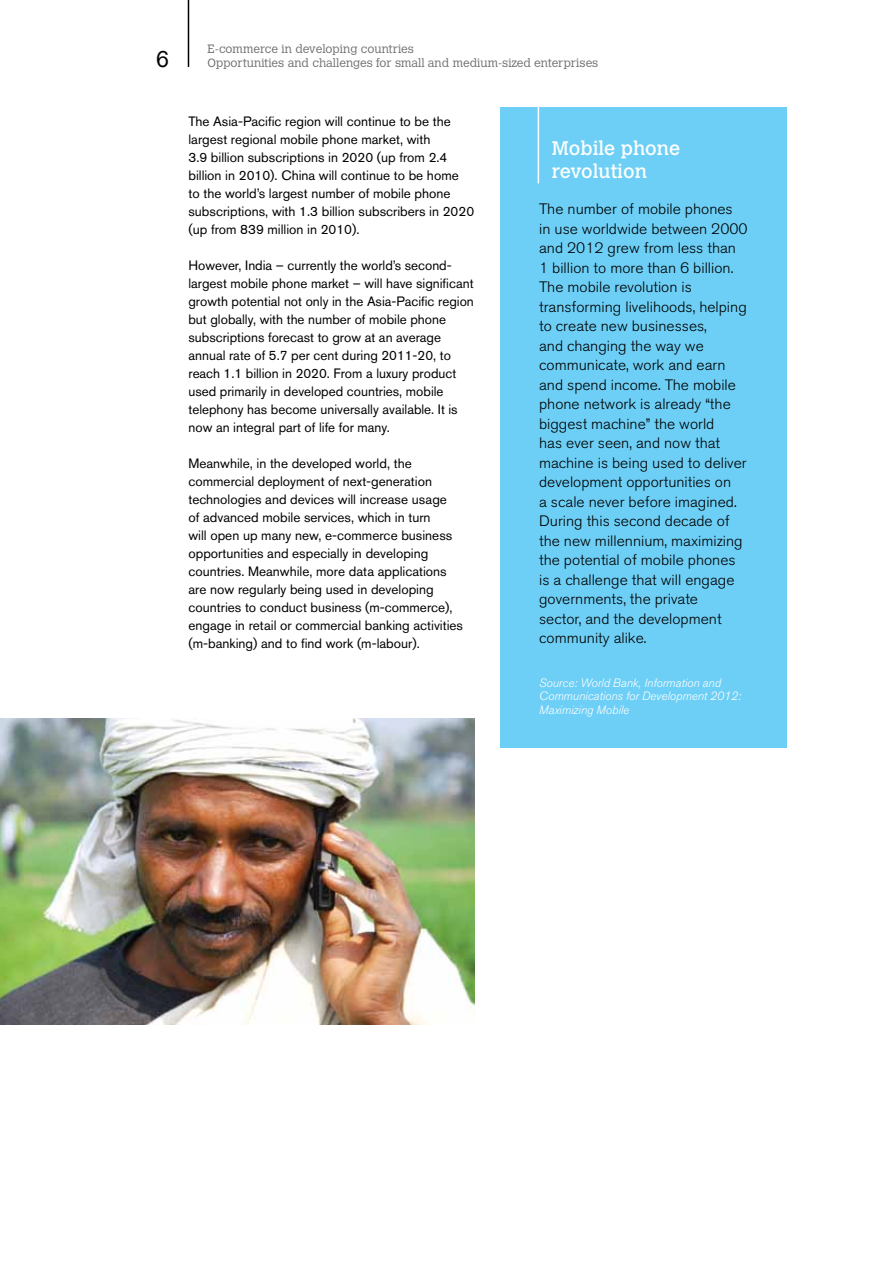
<style>
.page{position:relative;width:893px;height:1263px;background:#fff}
.page>*{position:absolute;margin:0;border:0;box-sizing:border-box;transform-origin:0 0}
.t1{font:300 22.5px "Calvert MT Std";color:#000}
.t2{font:19.5px/22.5px "Calvert MT Std";color:#fff}
.t3{font:300 15px/19.5px "Akzidenz Grotesk BE";color:#000;scale:1.04 1}
.t4{font:13.5px/18px "Akzidenz Grotesk BE";color:#000}
.t5{font:300 12px/14.4px "Calvert MT Std";color:#6d6e71}
.t6{font:italic 300 12px/13.5px "Akzidenz Grotesk BE";color:#fff}
</style>
<div class="page">
<hr style="left:188px;top:0;width:1px;height:67px;background:#000">
<div style="left:501px;top:107px;width:286px;height:641px;background:#6dcff6"></div>
<hr style="left:538px;top:90px;width:1px;height:93px;background:#fff">
<img style="left:0;top:719px;width:474px;height:306px">
<h1 class="t1" style="left:156px;top:46px;width:14px">6</h1>
<p class="t5" style="left:208px;top:41px;width:392px">E-commerce in developing countries<br>Opportunities and challenges for small and medium-sized enterprises</p>
<p class="t4" style="left:188px;top:112px;width:287px">The Asia-Pacific region will continue to be the largest regional mobile phone market, with<br>3.9 billion subscriptions in 2020 (up from 2.4 billion in 2010). China will continue to be home<br>to the world’s largest number of mobile phone subscriptions, with 1.3 billion subscribers in 2020 (up from 839 million in 2010).</p>
<p class="t4" style="left:188px;top:256px;width:287px">However, India – currently the world’s second&shy;largest mobile phone market – will have significant growth potential not only in the Asia-Pacific region but globally, with the number of mobile phone subscriptions forecast to grow at an average annual rate of 5.7 per cent during 2011-20, to reach 1.1 billion in 2020. From a luxury product used primarily in developed countries, mobile telephony has become universally available. It is now an integral part of life for many.</p>
<p class="t4" style="left:188px;top:454px;width:276px">Meanwhile, in the developed world, the commercial deployment of next-generation technologies and devices will increase usage<br>of advanced mobile services, which in turn<br>will open up many new, e-commerce business opportunities and especially in developing countries. Meanwhile, more data applications are now regularly being used in developing countries to conduct business (m‑commerce), engage in retail or commercial banking activities (m-banking) and to find work (m‑labour).</p>
<h2 class="t2" style="left:552px;top:137px;width:130px">Mobile phone revolution</h2>
<p class="t3" style="left:539px;top:200px;width:202px">The number of mobile phones in use worldwide between 2000 and 2012 grew from less than<br>1 billion to more than 6 billion.<br>The mobile revolution is transforming livelihoods, helping to create new businesses,<br>and changing the way we communicate, work and earn and spend income. The mobile phone network is already “the biggest machine” the world<br>has ever seen, and now that machine is being used to deliver development opportunities on<br>a scale never before imagined.<br>During this second decade of the new millennium, maximizing the potential of mobile phones is a challenge that will engage governments, the private<br>sector, and the development community alike.</p>
<p class="t6" style="left:539px;top:676px;width:204px">Source: World Bank, Information and<br>Communications for Development 2012:<br>Maximizing Mobile</p>
</div>
